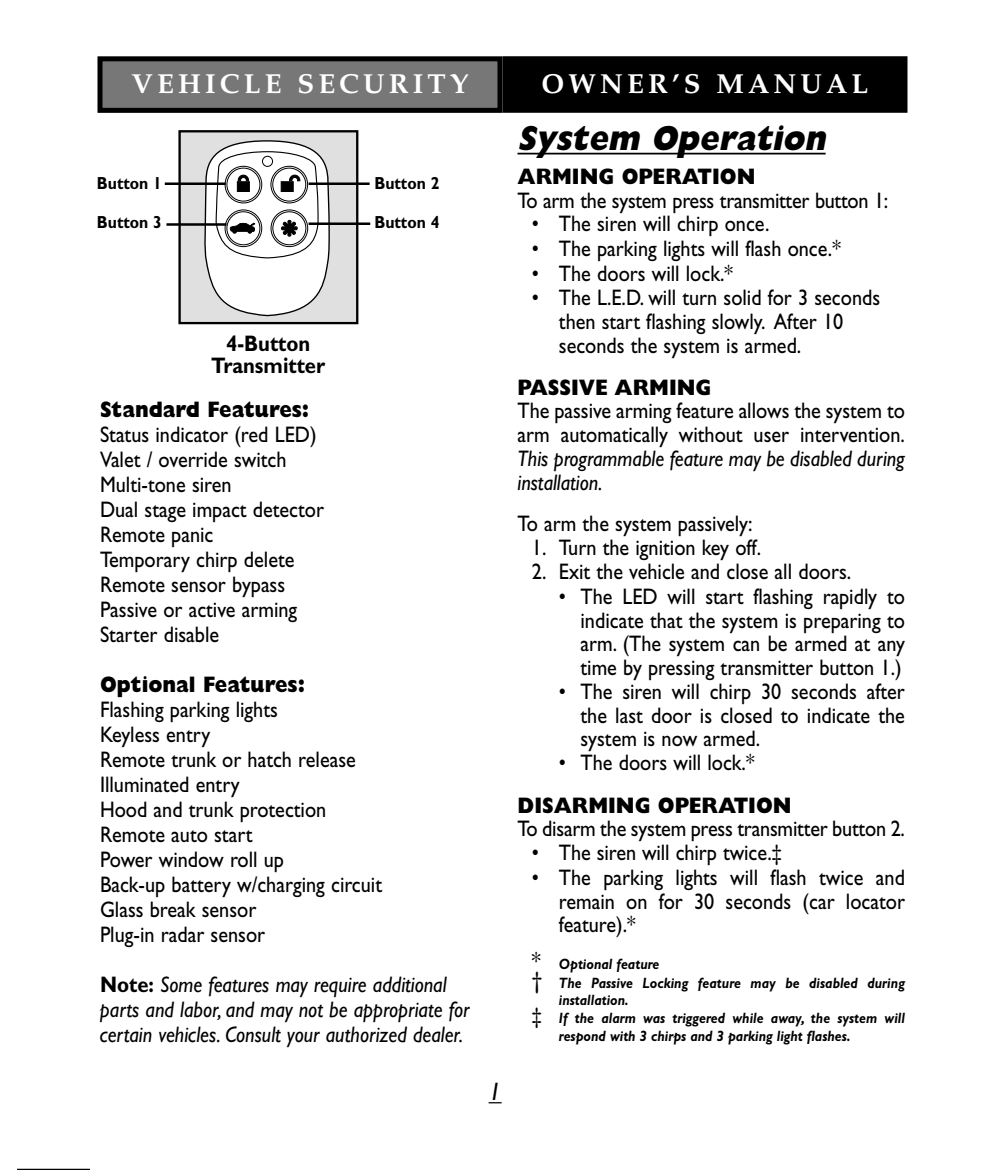
<style>
.page{position:relative;width:990px;height:1170px;background:#fff}
.page>*{position:absolute;margin:0;border:0;box-sizing:border-box;transform-origin:0 0}
.t1{font:italic 800 35px "Gill Sans";color:#000;scale:.9 1}
.t2{font:700 27.5px "Palatino";letter-spacing:.15em;color:#fff}
.t3{font:italic 25px "Gill Sans";color:#000}
.t4{font:22.5px/25px "Gill Sans";color:#000;scale:.9 1}
.t5{font:italic 22.5px/25px "Gill Sans";color:#000;scale:.9 1}
.t6{font:800 22.5px "Gill Sans";color:#000;scale:.9 1}
.t7{font:700 22.5px/22.5px "Gill Sans";color:#000;text-align:center;scale:.9 1}
.t8{font:700 17.5px "Gill Sans";color:#000;scale:.9 1}
.t9{font:italic 700 15px "Gill Sans";color:#000;scale:.9 1}
.s1{font-weight:700;font-style:normal}
.s2{font-weight:400;font-style:normal;font-size:23.75px}
.s3{font-weight:400;font-style:normal;font-size:22.5px}
</style>
<div class="page">
<div style="left:180px;top:131px;width:177px;height:192px;background:#e0e0e0"></div>
<svg style="left:204px;top:140px;width:126px;height:177px;background:#dcdcdc"></svg>
<div style="left:272px;top:168px;width:34px;height:33px;border:1px solid #000;border-radius:50%"></div>
<div style="left:178px;top:130px;width:180px;height:194px;border:2px solid #000"></div>
<hr style="left:518px;top:153px;width:308px;height:1px;background:#000">
<svg style="left:489px;top:1102px;width:13px;height:1px"></svg>
<div style="left:504px;top:58px;width:402px;height:54px;background:#000"></div>
<div style="left:502px;top:56px;width:406px;height:57px;border:2px solid #000"></div>
<div style="left:100px;top:59px;width:400px;height:51px;background:#777"></div>
<div style="left:98px;top:56px;width:404px;height:57px;border:5px solid #000"></div>
<hr style="left:309px;top:182px;width:61px;height:3px;background:#000">
<hr style="left:165px;top:182px;width:61px;height:3px;background:#000">
<hr style="left:166px;top:223px;width:61px;height:3px;background:#000">
<hr style="left:309px;top:222px;width:61px;height:3px;background:#000">
<hr style="left:17px;top:1169px;width:73px;height:1px;background:#000">
<p class="t2" style="left:132px;top:73px;width:338px">VEHICLE SECURITY</p>
<p class="t2" style="left:542px;top:73px;width:328px">OWNER’S MANUAL</p>
<p class="t8" style="left:97px;top:177px;width:74px">Button 1</p>
<p class="t8" style="left:97px;top:216px;width:74px">Button 3</p>
<p class="t7" style="left:211px;top:334px;width:128px">4-Button<br>Transmitter</p>
<p class="t8" style="left:374px;top:177px;width:74px">Button 2</p>
<p class="t8" style="left:374px;top:216px;width:74px">Button 4</p>
<p class="t6" style="left:100px;top:401px;width:234px">Standard Features:</p>
<p class="t4" style="left:100px;top:424px;width:251px">Status indicator (red LED)<br>Valet / override switch<br>Multi-tone siren<br>Dual stage impact detector<br>Remote panic<br>Temporary chirp delete<br>Remote sensor bypass<br>Passive or active arming<br>Starter disable</p>
<p class="t6" style="left:100px;top:676px;width:229px">Optional Features:</p>
<p class="t4" style="left:100px;top:699px;width:315px">Flashing parking lights<br>Keyless entry<br>Remote trunk or hatch release<br>Illuminated entry<br>Hood and trunk protection<br>Remote auto start<br>Power window roll up<br>Back-up battery w/charging circuit<br>Glass break sensor<br>Plug-in radar sensor</p>
<p class="t5" style="left:100px;top:974px;width:412px"><span class="s1">Note:</span> Some features may require additional parts and labor, and may not be appropriate for certain vehicles. Consult your authorized dealer.</p>
<p class="t3" style="left:489px;top:1083px;width:15px">1</p>
<h1 class="t1" style="left:518px;top:126px;width:351px">System Operation</h1>
<p class="t6" style="left:518px;top:169px;width:266px">ARMING OPERATION</p>
<p class="t4" style="left:518px;top:190px;width:414px">To arm the system press transmitter button 1:</p>
<p class="t4" style="left:532px;top:214px;width:265px">• The siren will chirp once.</p>
<p class="t4" style="left:532px;top:238px;width:345px">• The parking lights will flash once.*</p>
<p class="t4" style="left:532px;top:263px;width:225px">• The doors will lock.*</p>
<p class="t4" style="left:559px;top:288px;width:359px;line-height:23.8px;text-indent:-27px">• The L.E.D. will turn solid for 3 seconds then start flashing slowly. After 10 seconds the system is armed.</p>
<p class="t6" style="left:518px;top:379px;width:217px">PASSIVE ARMING</p>
<p class="t4" style="left:518px;top:401px;width:432px;line-height:23.8px">The passive arming feature allows the system to arm automatically without user intervention.</p>
<p class="t5" style="left:518px;top:449px;width:432px;line-height:23.8px">This programmable feature may be disabled during installation.</p>
<p class="t4" style="left:518px;top:513px;width:263px">To arm the system passively:</p>
<p class="t4" style="left:532px;top:537px;width:256px">1. Turn the ignition key off.</p>
<p class="t4" style="left:532px;top:562px;width:356px">2. Exit the vehicle and close all doors.</p>
<p class="t4" style="left:581px;top:587px;width:362px;line-height:23.8px;text-align:justify;text-indent:-22px">• The LED will start flashing rapidly to indicate that the system is preparing to arm. (The system can be armed at any time by pressing transmitter button 1.)</p>
<p class="t4" style="left:581px;top:682px;width:362px;line-height:23.8px;text-align:justify;text-indent:-22px">• The siren will chirp 30 seconds after the last door is closed to indicate the system is now armed.</p>
<p class="t4" style="left:559px;top:753px;width:219px">• The doors will lock.*</p>
<p class="t6" style="left:518px;top:797px;width:306px">DISARMING OPERATION</p>
<p class="t4" style="left:518px;top:819px;width:432px">To disarm the system press transmitter button 2.</p>
<p class="t4" style="left:532px;top:843px;width:279px">• The siren will chirp twice.‡</p>
<p class="t4" style="left:559px;top:868px;width:386px;line-height:23.8px;text-align:justify;text-indent:-27px">• The parking lights will flash twice and remain on for 30 seconds (car locator feature).*</p>
<p class="t9" style="left:532px;top:959px;width:143px"><span class="s2">*</span> Optional feature</p>
<p class="t9" style="left:532px;top:977px;width:416px"><span class="s2">†</span> The Passive Locking feature may be disabled during</p>
<p class="t9" style="left:559px;top:995px;width:79px">installation.</p>
<p class="t9" style="left:532px;top:1013px;width:416px"><span class="s3">‡</span> If the alarm was triggered while away, the system will</p>
<p class="t9" style="left:559px;top:1031px;width:326px">respond with 3 chirps and 3 parking light flashes.</p>
</div>
